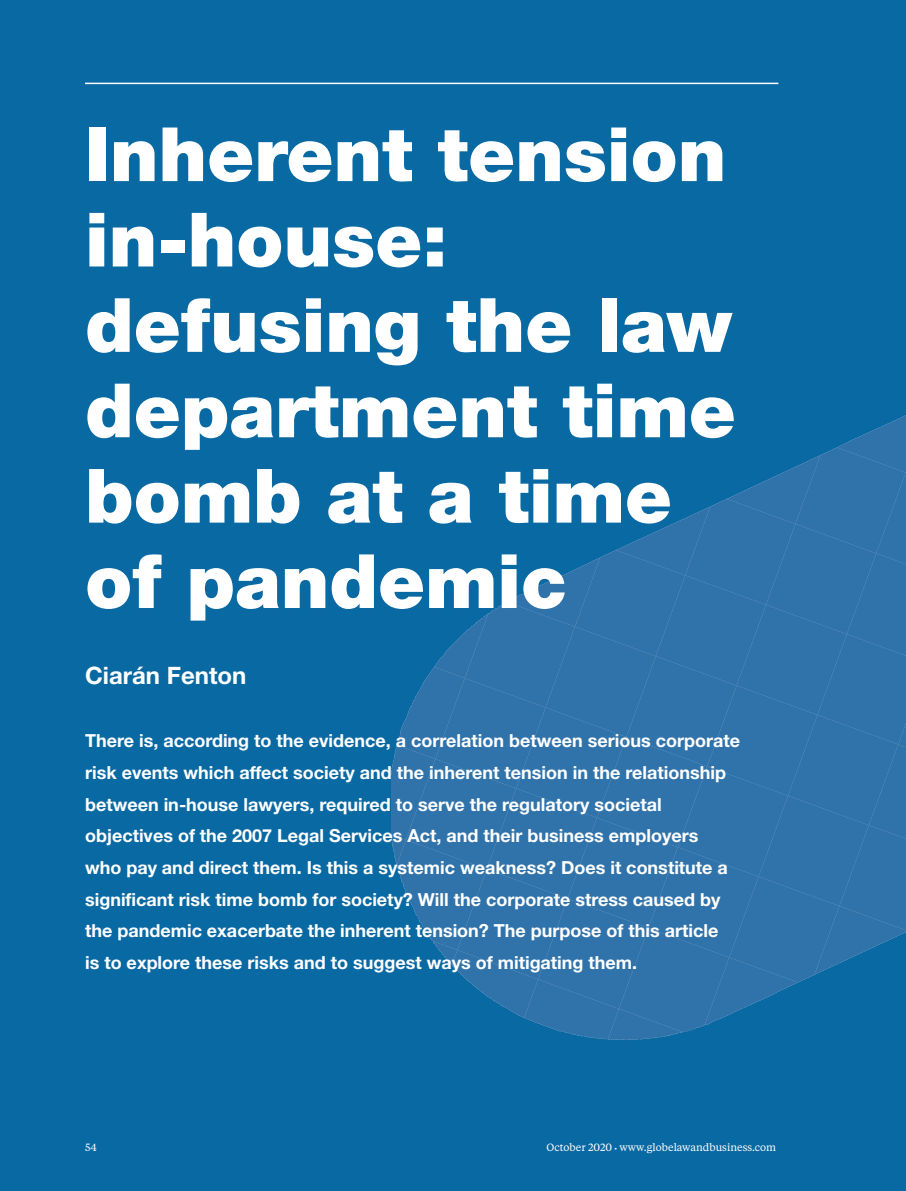
<style>
.page{position:relative;width:906px;height:1191px;background:#0969a3}
.page>*{position:absolute;margin:0;border:0;box-sizing:border-box;transform-origin:0 0}
.t1{font:900 75px/85.3px "Helvetica Neue";color:#fff}
.t2{font:700 24px "Helvetica Neue";color:#fff}
.t3{font:700 18px/31.7px "Helvetica Neue";color:#fff}
.t4{font:10.5px "Tiempos Text";color:#fff}
.s1{font-size:7.5px}
</style>
<div class="page">
<svg style="left:391px;top:415px;width:515px;height:625px"></svg>
<hr style="left:85px;top:83px;width:693px;height:1px;background:#fff">
<h1 class="t1" style="left:85px;top:118px;width:652px">Inherent tension in-house: defusing the law department time bomb at a time of pandemic</h1>
<h2 class="t2" style="left:85px;top:667px;width:163px">Ciarán Fenton</h2>
<p class="t3" style="left:85px;top:727px;width:656px">There is, according to the evidence, a correlation between serious corporate risk events which affect society and the inherent tension in the relationship between in-house lawyers, required to serve the regulatory societal objectives of the 2007 Legal Services Act, and their business employers<br>who pay and direct them. Is this a systemic weakness? Does it constitute a significant risk time bomb for society? Will the corporate stress caused by the pandemic exacerbate the inherent tension? The purpose of this article<br>is to explore these risks and to suggest ways of mitigating them.</p>
<p class="t4" style="left:85px;top:1143px;width:13px">54</p>
<p class="t4" style="left:546px;top:1143px;width:231px">October 2020 <span class="s1">•</span> www.globelawandbusiness.com</p>
</div>
